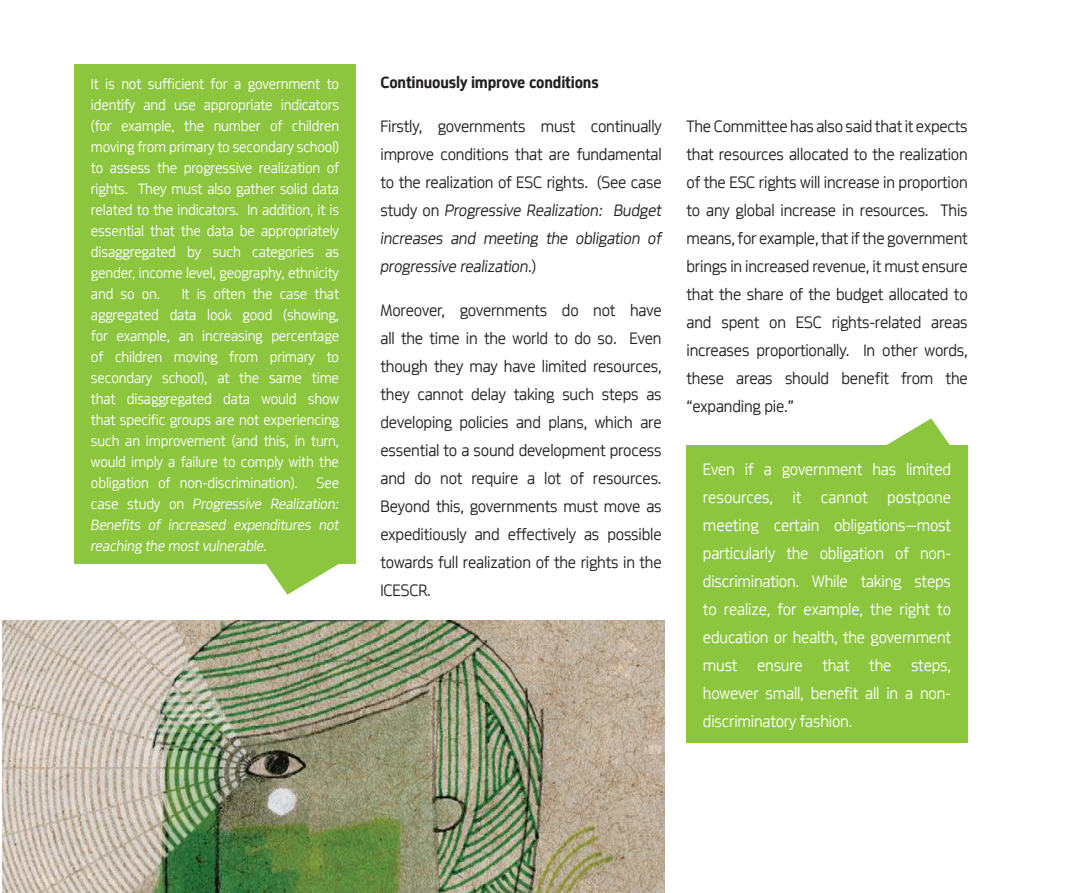
<style>
.page{position:relative;width:1067px;height:893px;background:#fff}
.page>*{position:absolute;margin:0;border:0;box-sizing:border-box;transform-origin:0 0}
.t1{font:300 17.5px/28px "Metroflex Uni";letter-spacing:-.01em;color:#221f1f;text-align:justify}
.t2{font:300 17.5px/28px "Metroflex Uni";letter-spacing:-.01em;color:#fff;text-align:justify}
.t3{font:700 17.5px "Metroflex Uni";letter-spacing:-.01em;color:#221f1f}
.t4{font:300 15.75px/21px "Metroflex Uni";letter-spacing:-.01em;color:#fff;text-align:justify}
.s1{font-style:italic}
</style>
<div class="page">
<div style="left:686px;top:446px;width:281px;height:297px;background:#8cc63e"></div>
<svg style="left:878px;top:418px;width:78px;height:28px"></svg>
<div style="left:74px;top:64px;width:282px;height:500px;background:#8cc63e"></div>
<svg style="left:266px;top:564px;width:73px;height:31px"></svg>
<img style="left:3px;top:620px;width:661px;height:273px">
<p class="t4" style="left:91px;top:72px;width:250px">It is not sufficient for a government to identify and use appropriate indicators (for example, the number of children moving from primary to secondary school) to assess the progressive realization of rights. They must also gather solid data related to the indicators. In addition, it is essential that the data be appropriately disaggregated by such categories as gender, income level, geography, ethnicity and so on.</p>
<p class="t4" style="left:91px;top:284px;width:250px;text-indent:91px">It is often the case that aggregated data look good (showing, for example, an increasing percentage of children moving from primary to secondary school), at the same time that disaggregated data would show that specific groups are not experiencing such an improvement (and this, in turn, would imply a failure to comply with the obligation of non-discrimination). See case study on <span class="s1">Progressive Realization:<br>Benefits of increased expenditures not reaching the most vulnerable.</span></p>
<p class="t3" style="left:380px;top:76px;width:220px">Continuously improve conditions</p>
<p class="t1" style="left:380px;top:113px;width:283px">Firstly, governments must continually improve conditions that are fundamental to the realization of ESC rights. (See case study on <span class="s1">Progressive Realization: Budget increases and meeting the obligation of progressive realization</span>.)</p>
<p class="t1" style="left:380px;top:297px;width:283px">Moreover, governments do not have all the time in the world to do so. Even though they may have limited resources, they cannot delay taking such steps as developing policies and plans, which are essential to a sound development process and do not require a lot of resources.<br>Beyond this, governments must move as expedi tiously and effectively as possible towards full realization of the rights in the ICESCR.</p>
<p class="t1" style="left:686px;top:113px;width:283px">The Committee has also said that it expects that resources allocated to the realization of the ESC rights will increase in proportion to any global increase in resources. This means, for example, that if the government brings in increased revenue, it must ensure that the share of the budget allocated to and spent on ESC rights-related areas increases proportionally. In other words, these areas should benefit from the “expanding pie.”</p>
<p class="t2" style="left:703px;top:456px;width:250px">Even if a government has limited resources, it cannot postpone meeting certain obligations—most particularly the obligation of non&shy;discrimination. While taking steps to realize, for example, the right to education or health, the government must ensure that the steps, however small, benefit all in a non&shy;discriminatory fashion.</p>
</div>
